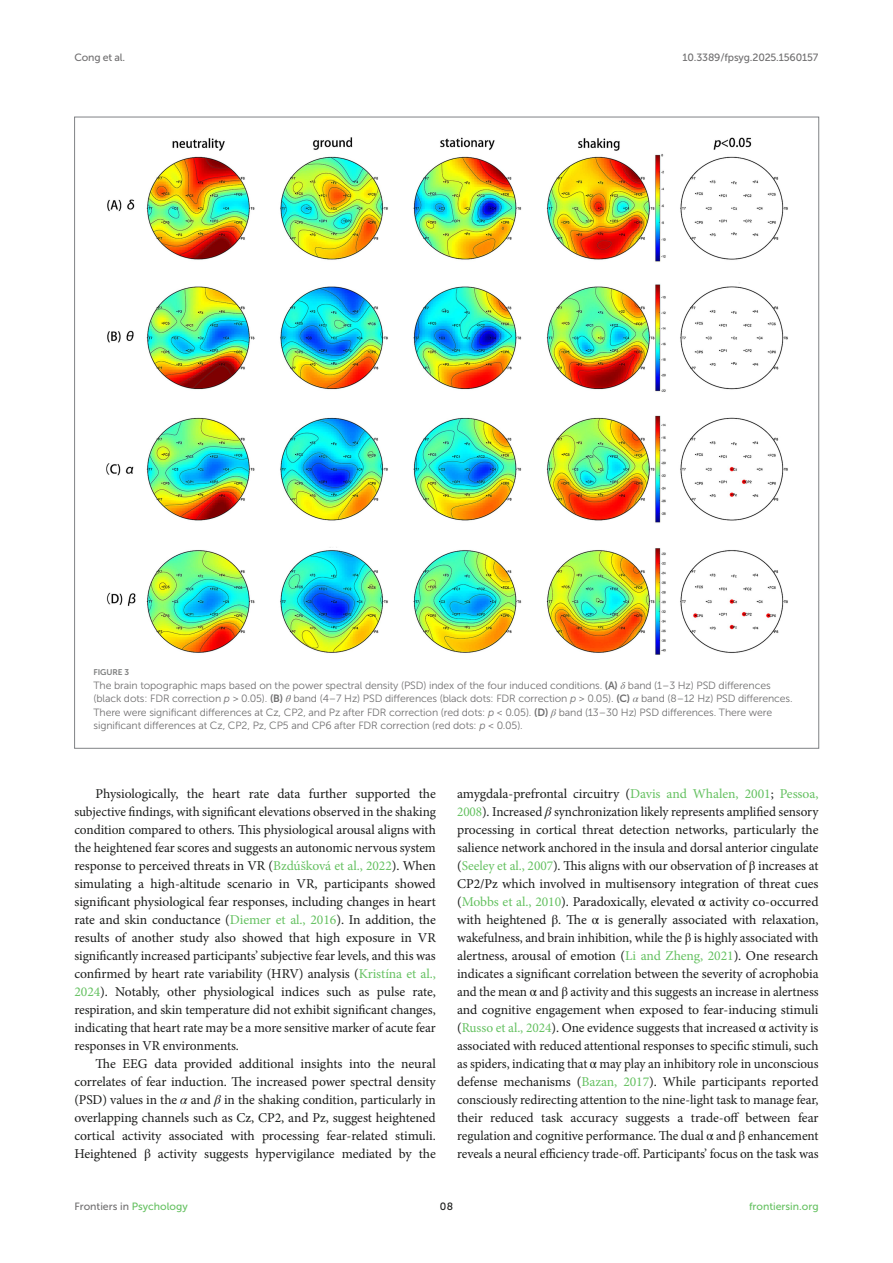
<style>
.page{position:relative;width:893px;height:1263px;background:#fff}
.page>*{position:absolute;margin:0;border:0;box-sizing:border-box;transform-origin:0 0}
.TEXT{font:13.5px/18px "Minion Pro";letter-spacing:-.005em;color:#1b1c1b;text-align:justify}
.FIG_LEG{font:10.5px/13.5px "Museo Sans 300";letter-spacing:-.01em;color:#706f70}
.t1{font:10.5px "Museo Sans 500";letter-spacing:-.015em;color:#706f70}
.t2{font:10.5px "Museo Sans 500";color:#65c161}
.t3{font:10.5px "Museo Sans 500";color:#1b1c1b}
.FIG_HD{font:8.25px "Museo Sans 700";letter-spacing:-.01em;color:#7e7f7f}
.s1{font-family:"Museo Sans 700"}
.s2{font-family:"STIX General";font-style:italic}
.s3{font-style:italic}
.s4{color:#65c161}
.s5{font-family:"Times New Roman";color:#65c161}
.s6{font-family:"STIX General"}
</style>
<div class="page">
<img style="left:106px;top:137px;width:682px;height:518px">
<p class="t1" style="left:74px;top:51px;width:52px">Cong et al.</p>
<p class="t1" style="left:683px;top:51px;width:137px">10.3389/fpsyg.2025.1560157</p>
<p class="FIG_HD" style="left:94px;top:668px;width:37px">FIGURE 3</p>
<p class="FIG_LEG" style="left:94px;top:678px;width:701px">The brain topographic maps based on the power spectral density (PSD) index of the four induced conditions. <span class="s1">(A)</span> <span class="s2">δ</span> band (1–3 Hz) PSD differences (black dots: FDR correction <span class="s3">p</span> &gt; 0.05). <span class="s1">(B)</span> <span class="s2">θ</span> band (4–7 Hz) PSD differences (black dots: FDR correction <span class="s3">p</span> &gt; 0.05). <span class="s1">(C)</span> <span class="s2">α</span> band (8–12 Hz) PSD differences.<br>There were significant differences at Cz, CP2, and Pz after FDR correction (red dots: <span class="s3">p</span> &lt; 0.05). <span class="s1">(D)</span> <span class="s2">β</span> band (13–30 Hz) PSD differences. There were significant differences at Cz, CP2, Pz, CP5 and CP6 after FDR correction (red dots: <span class="s3">p</span> &lt; 0.05).</p>
<p class="TEXT" style="left:74px;top:785px;width:363px;text-indent:21px">Physiologically, the heart rate data further supported the subjective findings, with significant elevations observed in the shaking condition compared to others. This physiological arousal aligns with the heightened fear scores and suggests an autonomic nervous system response to perceived threats in VR (<span class="s4">Bzdú</span><span class="s5">š</span><span class="s4">ková et al., 2022</span>). When simulating a high-altitude scenario in VR, participants showed significant physiological fear responses, including changes in heart rate and skin conductance (<span class="s4">Diemer et al., 2016</span>). In addition, the results of another study also showed that high exposure in VR significantly increased participants’ subjective fear levels, and this was confirmed by heart rate variability (HRV) analysis (<span class="s4">Kristína et al., 2024</span>). Notably, other physiological indices such as pulse rate, respiration, and skin temperature did not exhibit significant changes, indicating that heart rate may be a more sensitive marker of acute fear responses in VR environments.</p>
<p class="TEXT" style="left:74px;top:1055px;width:363px;text-indent:21px">The EEG data provided additional insights into the neural correlates of fear induction. The increased power spectral density (PSD) values in the <span class="s2">α</span> and <span class="s2">β</span> in the shaking condition, particularly in overlapping channels such as Cz, CP2, and Pz, suggest heightened cortical activity associated with processing fear-related stimuli.<br>Heightened <span class="s6">β</span> activity suggests hypervigilance mediated by the</p>
<p class="TEXT" style="left:457px;top:785px;width:363px">amygdala-prefrontal circuitry (<span class="s4">Davis and Whalen, 2001</span>; <span class="s4">Pessoa, 2008</span>). Increased <span class="s2">β</span> synchronization likely represents amplified sensory processing in cortical threat detection networks, particularly the salience network anchored in the insula and dorsal anterior cingulate (<span class="s4">Seeley et al., 2007</span>). This aligns with our observation of <span class="s6">β</span> increases at CP2/Pz which involved in multisensory integration of threat cues (<span class="s4">Mobbs et al., 2010</span>). Paradoxically, elevated <span class="s6">α</span> activity co-occurred with heightened <span class="s6">β</span>. The <span class="s6">α</span> is generally associated with relaxation, wakefulness, and brain inhibition, while the <span class="s6">β</span> is highly associated with alertness, arousal of emotion (<span class="s4">Li and Zheng, 2021</span>). One research indicates a significant correlation between the severity of acrophobia and the mean <span class="s6">α</span> and <span class="s6">β</span> activity and this suggests an increase in alertness and cognitive engagement when exposed to fear-inducing stimuli (<span class="s4">Russo et al., 2024</span>). One evidence suggests that increased <span class="s6">α</span> activity is associated with reduced attentional responses to specific stimuli, such as spiders, indicating that <span class="s6">α</span> may play an inhibitory role in unconscious defense mechanisms (<span class="s4">Bazan, 2017</span>). While participants reported consciously redirecting attention to the nine-light task to manage fear, their reduced task accuracy suggests a trade-off between fear regulation and cognitive performance. The dual <span class="s6">α</span> and <span class="s6">β</span> enhancement reveals a neural efficiency trade-off. Participants’ focus on the task was</p>
<p class="t1" style="left:74px;top:1200px;width:115px">Frontiers in <span class="s4">Psychology</span></p>
<p class="t3" style="left:440px;top:1200px;width:15px">08</p>
<p class="t2" style="left:749px;top:1200px;width:71px">frontiersin.org</p>
</div>
